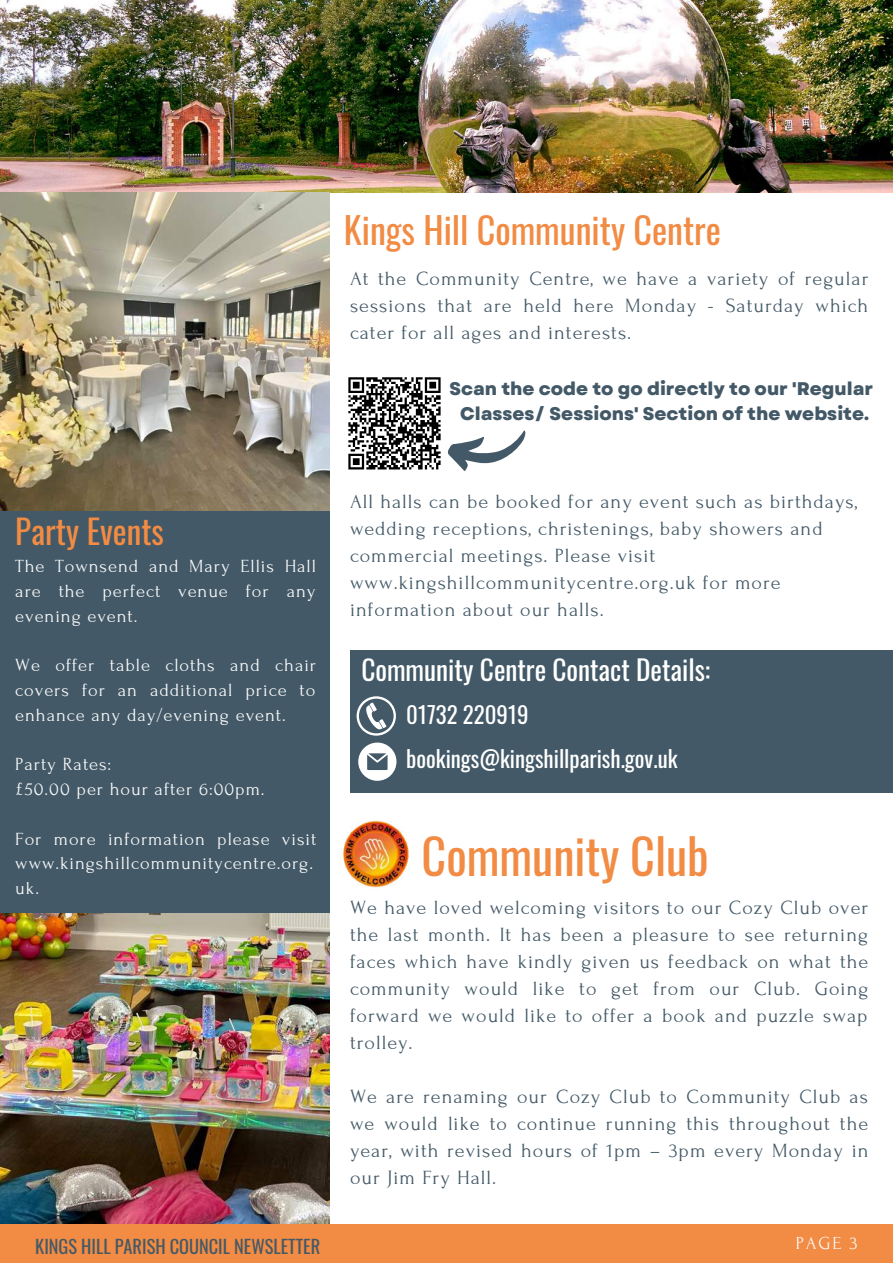
<style>
.page{position:relative;width:893px;height:1264px;background:#fff}
.page>*{position:absolute;margin:0;border:0;box-sizing:border-box;transform-origin:0 0}
.t1{font:48.15px "Oswald";color:#f28b43}
.t2{font:36.15px "Oswald";color:#f28b43}
.t3{font:33.15px "Oswald";color:#f28b43}
.t4{font:27.3px "Oswald";color:#fff}
.t5{font:22.8px "Oswald";color:#fff}
.t6{font:20.1px/27px "Forum";letter-spacing:.05em;color:#435967;text-align:justify}
.t7{font:18.45px/24.8px "Forum";letter-spacing:.05em;color:#fafafa;text-align:justify}
.t8{font:800 18.3px/24.8px "Garet";color:#435967;text-align:center}
.t9{font:18.3px "Oswald";color:#435967}
.t10{font:18.3px "Forum";color:#fafafa}
</style>
<div class="page">
<img style="left:0;top:0;width:892px;height:192px">
<img style="left:0;top:192px;width:329px;height:319px">
<div style="left:0;top:511px;width:329px;height:716px;background:#435967"></div>
<img style="left:0;top:914px;width:329px;height:310px">
<div style="left:350px;top:650px;width:542px;height:143px;background:#435967"></div>
<div style="left:0;top:1224px;width:892px;height:38px;background:#f28b43"></div>
<svg style="left:348px;top:377px;width:178px;height:94px"></svg>
<svg style="left:358px;top:742px;width:38px;height:38px"></svg>
<svg style="left:356px;top:696px;width:40px;height:39px"></svg>
<img style="left:343px;top:820px;width:66px;height:68px">
<h2 class="t2" style="left:344px;top:202px;width:378px">Kings Hill Community Centre</h2>
<p class="t6" style="left:350px;top:265px;width:520px">At the Community Centre, we have a variety of regular sessions that are held here Monday - Saturday which cater for all ages and interests.</p>
<h3 class="t3" style="left:15px;top:506px;width:150px">Party Events</h3>
<p class="t7" style="left:15px;top:554px;width:302px">The Townsend and Mary Ellis Hall are the perfect venue for any evening event.</p>
<p class="t7" style="left:15px;top:653px;width:302px">We offer table cloths and chair covers for an additional price to enhance any day/evening event.</p>
<p class="t7" style="left:15px;top:752px;width:251px">Party Rates:<br>£50.00 per hour after 6:00pm.</p>
<p class="t7" style="left:15px;top:826px;width:302px;text-align:left">For more information please visit www.kingshillcommunitycentre.org. uk.</p>
<p class="t8" style="left:449px;top:377px;width:425px">Scan the code to go directly to our 'Regular<br>Classes/ Sessions' Section of the website.</p>
<p class="t6" style="left:350px;top:488px;width:508px;text-align:left">All halls can be booked for any event such as birthdays, wedding receptions, christenings, baby showers and commercial meetings. Please visit www.kingshillcommunitycentre.org.uk for more information about our halls.</p>
<h3 class="t4" style="left:361px;top:648px;width:350px">Community Centre Contact Details:</h3>
<p class="t5" style="left:406px;top:696px;width:124px">01732 220919</p>
<p class="t5" style="left:406px;top:741px;width:273px">bookings@kingshillparish.gov.uk</p>
<h1 class="t1" style="left:421px;top:818px;width:288px">Community Club</h1>
<p class="t6" style="left:350px;top:894px;width:520px">We have loved welcoming visitors to our Cozy Club over the last month. It has been a pleasure to see returning faces which have kindly given us feedback on what the community would like to get from our Club. Going forward we would like to offer a book and puzzle swap trolley.</p>
<p class="t6" style="left:350px;top:1083px;width:520px">We are renaming our Cozy Club to Community Club as we would like to continue running this throughout the year, with revised hours of 1pm – 3pm every Monday in our Jim Fry Hall.</p>
<p class="t9" style="left:35px;top:1231px;width:286px">KINGS HILL PARISH COUNCIL NEWSLETTER</p>
<p class="t10" style="left:795px;top:1233px;width:63px">PAGE 3</p>
</div>
